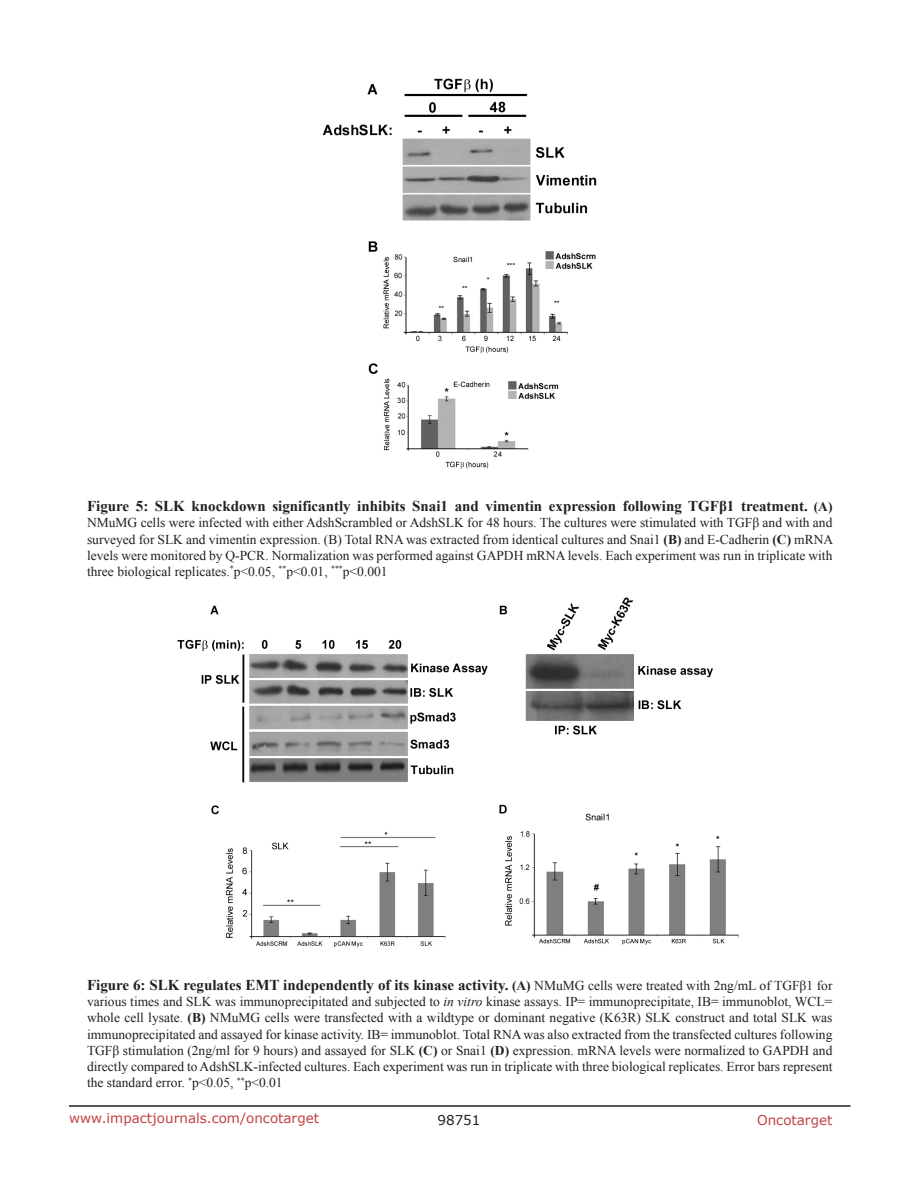
<style>
.page{position:relative;width:918px;height:1188px;background:#fff}
.page>*{position:absolute;margin:0;border:0;box-sizing:border-box;transform-origin:0 0}
.figuretext{font:700 15px "Times New Roman";color:#231f20}
.figuretext-2{font:13.5px/16.2px "Times New Roman";color:#231f20;text-align:justify}
.t1{font:13.5px "Verdana";color:#c24141}
.t2{font:13.5px "Verdana";color:#231f20}
.s1{font-size:13.5px}
.s2{font-weight:700}
.s3{font-weight:400;font-size:13.5px}
.s4{font-style:italic}
</style>
<div class="page">
<hr style="left:69px;top:1105px;width:781px;height:2px;background:#231f20">
<img style="left:322px;top:78px;width:275px;height:391px">
<img style="left:177px;top:597px;width:562px;height:351px">
<p class="figuretext" style="left:87px;top:496px;width:747px">Figure 5: SLK knockdown significantly inhibits Snai1 and vimentin expression following TGFβ1 treatment. <span class="s1">(A)</span></p>
<p class="figuretext-2" style="left:87px;top:515px;width:748px">NMuMG cells were infected with either AdshScrambled or AdshSLK for 48 hours. The cultures were stimulated with TGFβ and with and surveyed for SLK and vimentin expression. (B) Total RNA was extracted from identical cultures and Snai1 <span class="s2">(B)</span> and E-Cadherin <span class="s2">(C)</span> mRNA levels were monitored by Q-PCR. Normalization was performed against GAPDH mRNA levels. Each experiment was run in triplicate with three biological replicates.<sup>*</sup>p&lt;0.05, <sup>**</sup>p&lt;0.01, <sup>***</sup>p&lt;0.001</p>
<p class="figuretext" style="left:87px;top:975px;width:747px">Figure 6: SLK regulates EMT independently of its kinase activity. <span class="s1">(A)</span> <span class="s3">NMuMG cells were treated with 2ng/mL of TGFβ1 for</span></p>
<p class="figuretext-2" style="left:87px;top:993px;width:747px">various times and SLK was immunoprecipitated and subjected to <span class="s4">in vitro</span> kinase assays. IP= immunoprecipitate, IB= immunoblot, WCL= whole cell lysate. <span class="s2">(B)</span> NMuMG cells were transfected with a wildtype or dominant negative (K63R) SLK construct and total SLK was immunoprecipitated and assayed for kinase activity. IB= immunoblot. Total RNA was also extracted from the transfected cultures following TGFβ stimulation (2ng/ml for 9 hours) and assayed for SLK <span class="s2">(C)</span> or Snai1 <span class="s2">(D)</span> expression. mRNA levels were normalized to GAPDH and directly compared to AdshSLK-infected cultures. Each experiment was run in triplicate with three biological replicates. Error bars represent the standard error. <sup>*</sup>p&lt;0.05, <sup>**</sup>p&lt;0.01</p>
<p class="t1" style="left:69px;top:1109px;width:252px">www.impactjournals.com/oncotarget</p>
<p class="t2" style="left:438px;top:1111px;width:44px">98751</p>
<p class="t1" style="left:757px;top:1111px;width:77px">Oncotarget</p>
</div>
